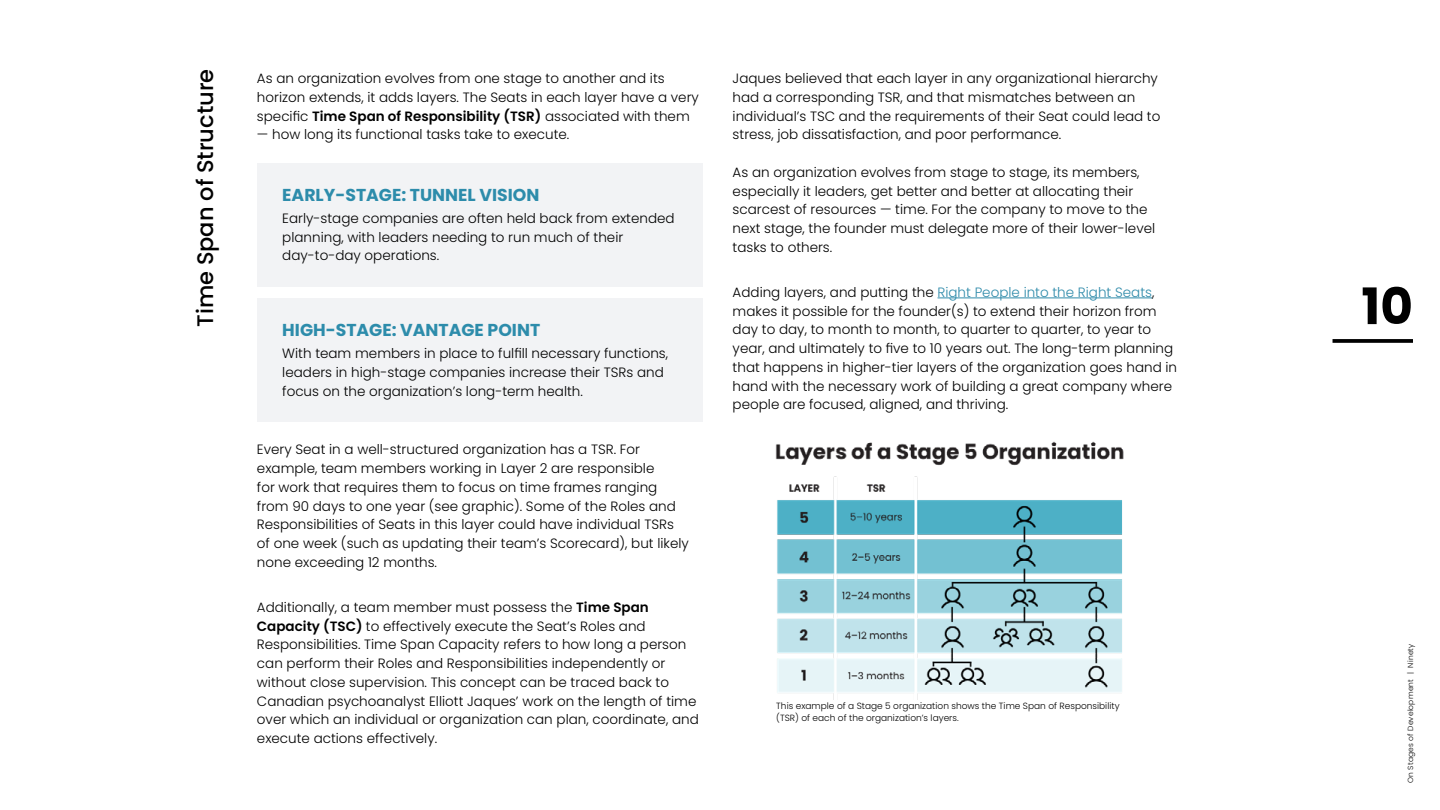
<style>
.page{position:relative;width:1440px;height:810px;background:#fff}
.page>*{position:absolute;margin:0;border:0;box-sizing:border-box;transform-origin:0 0}
.t1{font:700 50.25px "Poppins";color:#000}
.t2{font:500 22.5px "Poppins";color:#000}
.t3{font:700 17.25px "Poppins";color:#2d8cab}
.t4{font:300 13.5px/18.8px "Poppins";color:#000}
.t5{font:300 9px/12.8px "Poppins";color:#000}
.t6{font:300 7.5px "Poppins";letter-spacing:.025em;color:#000}
.s1{font-weight:600}
.s2{color:#2f8baa}
</style>
<div class="page">
<svg style="left:1333px;top:339px;width:80px;height:4px"></svg>
<hr style="left:938px;top:298px;width:214px;height:1px;background:#2f8baa">
<div style="left:257px;top:163px;width:445px;height:123px;background:#f2f3f5"></div>
<div style="left:257px;top:298px;width:445px;height:124px;background:#f2f3f5"></div>
<img style="left:775px;top:441px;width:349px;height:258px">
<h2 class="t2" style="left:192px;top:327px;width:260px;rotate:-90deg">Time Span of Structure</h2>
<p class="t4" style="left:257px;top:69px;width:444px">As an organization evolves from one stage to another and its horizon extends, it adds layers. The Seats in each layer have a very specific <span class="s1">Time Span of Responsibility (TSR)</span> associated with them</p>
<p class="t4" style="left:257px;top:125px;width:314px">— how long its functional tasks take to execute.</p>
<p class="t3" style="left:282px;top:185px;width:259px">EARLY-STAGE: TUNNEL VISION</p>
<p class="t4" style="left:282px;top:209px;width:394px">Early-stage companies are often held back from extended planning, with leaders needing to run much of their day-to-day operations.</p>
<p class="t3" style="left:282px;top:320px;width:259px">HIGH-STAGE: VANTAGE POINT</p>
<p class="t4" style="left:282px;top:344px;width:387px">With team members in place to fulfill necessary functions, leaders in high-stage companies increase their TSRs and focus on the organization’s long-term health.</p>
<p class="t4" style="left:257px;top:440px;width:433px">Every Seat in a well-structured organization has a TSR. For example, team members working in Layer 2 are responsible<br>for work that requires them to focus on time frames ranging from 90 days to one year (see graphic). Some of the Roles and Responsibilities of Seats in this layer could have individual TSRs of one week (such as updating their team’s Scorecard), but likely none exceeding 12 months.</p>
<p class="t4" style="left:257px;top:598px;width:443px">Additionally, a team member must possess the <span class="s1">Time Span Capacity (TSC)</span> to effectively execute the Seat’s Roles and Responsibilities. Time Span Capacity refers to how long a person can perform their Roles and Responsibilities independently or without close supervision. This concept can be traced back to Canadian psychoanalyst Elliott Jaques’ work on the length of time over which an individual or organization can plan, coordinate, and execute actions effectively.</p>
<p class="t4" style="left:733px;top:69px;width:429px">Jaques believed that each layer in any organizational hierarchy had a corresponding TSR, and that mismatches between an individual’s TSC and the requirements of their Seat could lead to stress, job dissatisfaction, and poor performance.</p>
<p class="t4" style="left:733px;top:163px;width:424px">As an organization evolves from stage to stage, its members, especially it leaders, get better and better at allocating their scarcest of resources — time. For the company to move to the next stage, the founder must delegate more of their lower-level tasks to others.</p>
<p class="t4" style="left:733px;top:283px;width:446px">Adding layers, and putting the <span class="s2">Right People into the Right Seats</span>, makes it possible for the founder(s) to extend their horizon from day to day, to month to month, to quarter to quarter, to year to year, and ultimately to five to 10 years out. The long-term planning that happens in higher-tier layers of the organization goes hand in hand with the necessary work of building a great company where people are focused, aligned, and thriving.</p>
<p class="t5" style="left:776px;top:699px;width:345px">This example of a Stage 5 organization shows the Time Span of Responsibility (TSR) of each of the organization’s layers.</p>
<h1 class="t1" style="left:1361px;top:277px;width:53px">10</h1>
<p class="t6" style="left:1406px;top:783px;width:141px;rotate:-90deg">On Stages of Development | Ninety</p>
</div>
